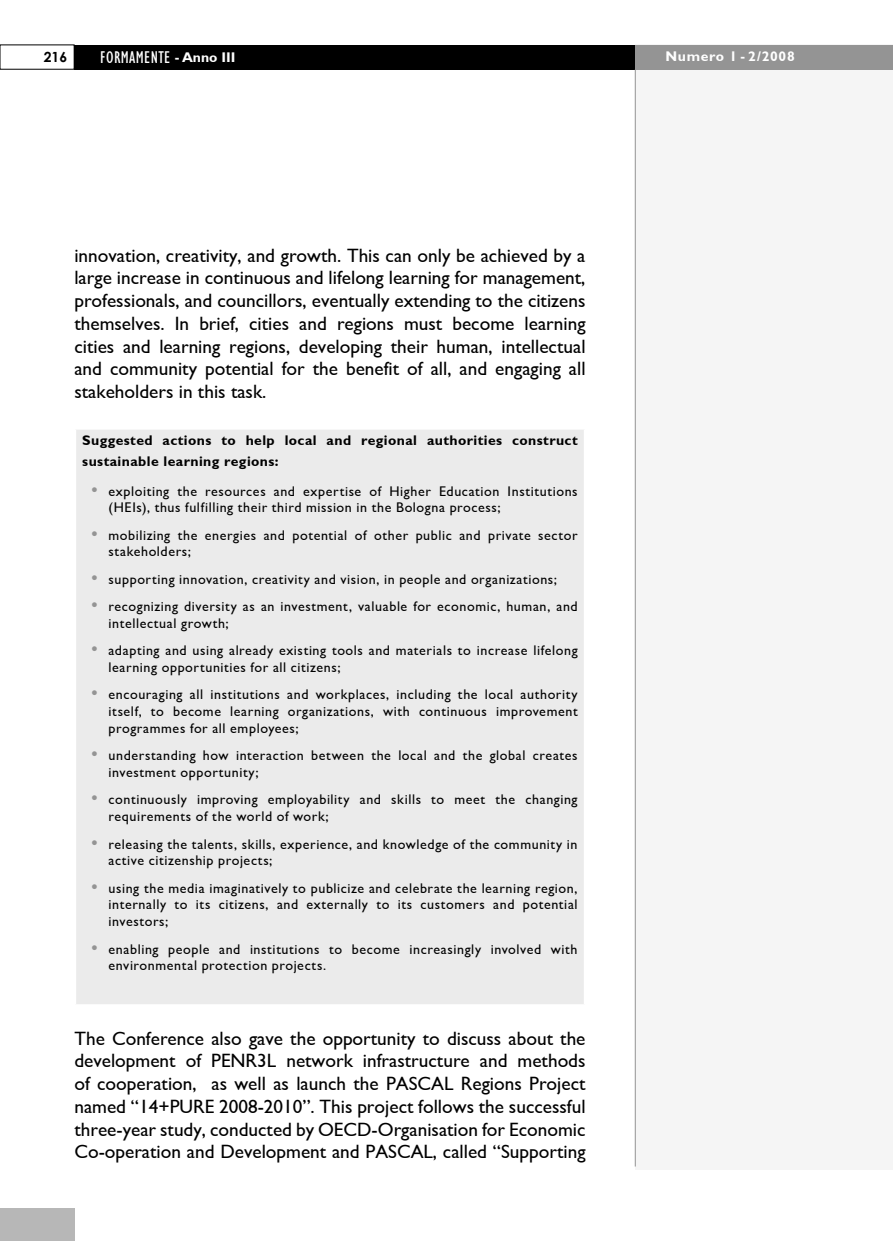
<style>
.page{position:relative;width:893px;height:1241px;background:#fff}
.page>*{position:absolute;margin:0;border:0;box-sizing:border-box;transform-origin:0 0}
.t1{font:19.25px/22.8px "Formamente";color:#000;text-align:justify}
.t2{font:17.5px "Formamente Condensed";letter-spacing:.02em;color:#fff}
.t3{font:14px/16.8px "Formamente";letter-spacing:.045em;color:#000}
.t4{font:700 14px/21px "Formamente";letter-spacing:.03em;color:#000}
.t5{font:700 14px "Formamente";letter-spacing:.05em;color:#fff}
.t6{font:700 14px "Century Gothic";color:#000}
.s1{font-family:"Formamente";font-weight:700;font-size:14px}
.s2{font-family:"Times New Roman";font-size:19.25px;color:#949494}
</style>
<div class="page">
<div style="left:635px;top:45px;width:258px;height:1124px;background:#f5f5f5"></div>
<div style="left:74px;top:45px;width:819px;height:24px;background:#000"></div>
<div style="left:635px;top:45px;width:258px;height:24px;background:#949494"></div>
<hr style="left:635px;top:69px;width:1px;height:1097px;background:#949494">
<div style="left:75px;top:428px;width:510px;height:576px;background:#ebebeb"></div>
<hr style="left:74px;top:428px;width:512px;height:1px;background:#fff">
<hr style="left:74px;top:429px;width:2px;height:575px;background:#fff">
<hr style="left:584px;top:429px;width:2px;height:575px;background:#fff">
<div style="left:0;top:1208px;width:74px;height:32px;background:#b7b7b7"></div>
<p class="t6" style="left:44px;top:47px;width:25px">216</p>
<p class="t2" style="left:100px;top:46px;width:127px">FORMAMENTE <span class="s1">- Anno III</span></p>
<p class="t5" style="left:665px;top:48px;width:131px">Numero 1 - 2 /2008</p>
<p class="t1" style="left:74px;top:244px;width:513px">innovation, creativity, and growth. This can only be achieved by a large increase in continuous and lifelong learning for management, professionals, and councillors, eventually extending to the citizens themselves. In brief, cities and regions must become learning cities and learning regions, developing their human, intellectual and community potential for the benefit of all, and engaging all stakeholders in this task.</p>
<p class="t4" style="left:82px;top:430px;width:497px">Suggested actions to help local and regional authorities construct sustainable learning regions:</p>
<p class="t3" style="left:109px;top:482px;width:471px;text-indent:-18px"><span class="s2">•</span> exploiting the resources and expertise of Higher Education Institutions (HEIs), thus fulfilling their third mission in the Bologna process;</p>
<p class="t3" style="left:109px;top:526px;width:471px;text-indent:-18px"><span class="s2">•</span> mobilizing the energies and potential of other public and private sector stakeholders;</p>
<p class="t3" style="left:91px;top:570px;width:468px"><span class="s2">•</span> supporting innovation, creativity and vision, in people and organizations;</p>
<p class="t3" style="left:109px;top:598px;width:471px;text-indent:-18px"><span class="s2">•</span> recognizing diversity as an investment, valuable for economic, human, and intellectual growth;</p>
<p class="t3" style="left:109px;top:642px;width:471px;text-indent:-18px"><span class="s2">•</span> adapting and using already existing tools and materials to increase lifelong learning opportunities for all citizens;</p>
<p class="t3" style="left:109px;top:686px;width:471px;text-align:justify;text-indent:-18px"><span class="s2">•</span> encouraging all institutions and workplaces, including the local authority itself, to become learning organizations, with continuous improvement programmes for all employees;</p>
<p class="t3" style="left:109px;top:747px;width:471px;text-indent:-18px"><span class="s2">•</span> understanding how interaction between the local and the global creates investment opportunity;</p>
<p class="t3" style="left:109px;top:791px;width:471px;text-indent:-18px"><span class="s2">•</span> continuously improving employability and skills to meet the changing requirements of the world of work;</p>
<p class="t3" style="left:109px;top:835px;width:471px;text-indent:-18px"><span class="s2">•</span> releasing the talents, skills, experience, and knowledge of the community in active citizenship projects;</p>
<p class="t3" style="left:109px;top:879px;width:471px;text-align:justify;text-indent:-18px"><span class="s2">•</span> using the media imaginatively to publicize and celebrate the learning region, internally to its citizens, and externally to its customers and potential investors;</p>
<p class="t3" style="left:109px;top:940px;width:471px;text-indent:-18px"><span class="s2">•</span> enabling people and institutions to become increasingly involved with environmental protection projects.</p>
<p class="t1" style="left:74px;top:1026px;width:513px">The Conference also gave the opportunity to discuss about the development of PENR3L network infrastructure and methods of cooperation, as well as launch the PASCAL Regions Project named “14+PURE 2008-2010”. This project follows the successful three-year study, conducted by OECD-Organisation for Economic Co-operation and Development and PASCAL, called “Supporting</p>
</div>
